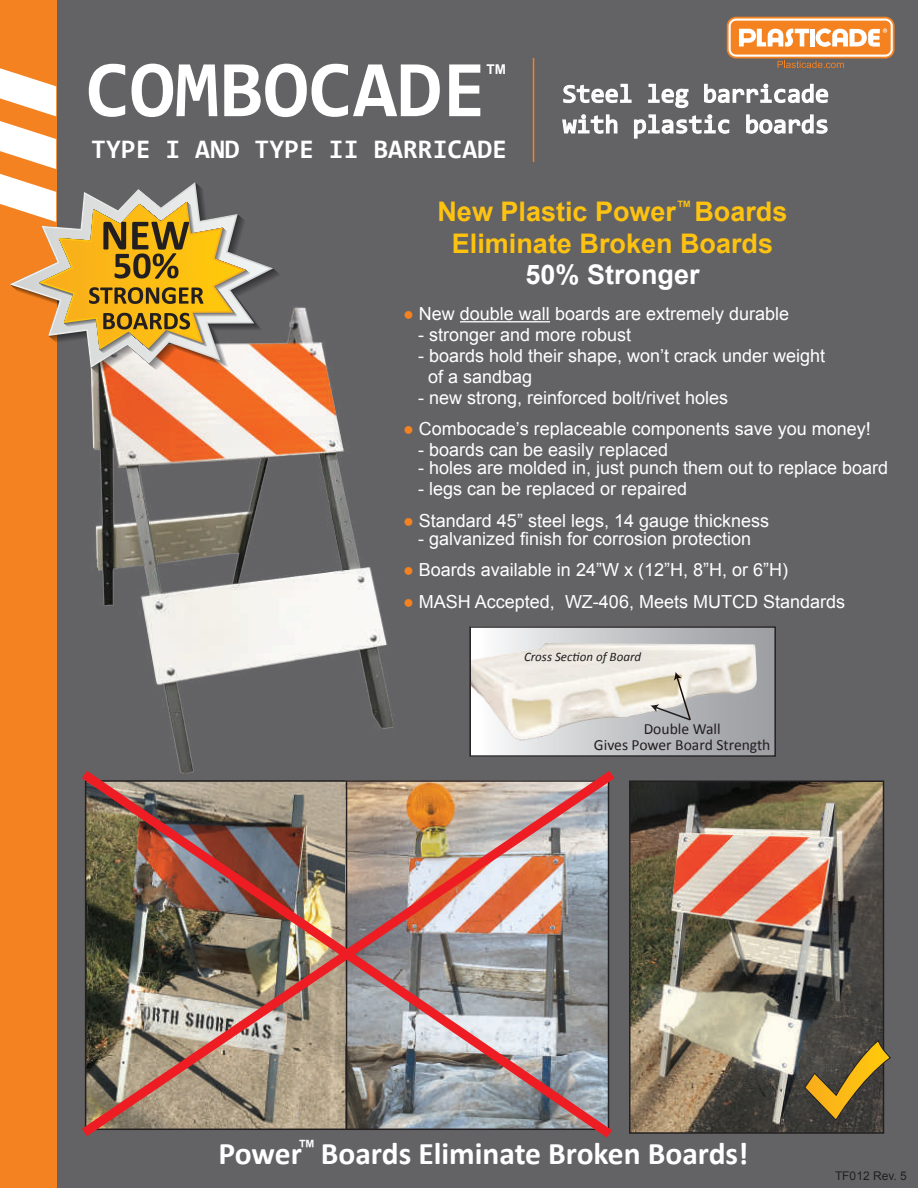
<style>
.page{position:relative;width:918px;height:1188px;background:#636366}
.page>*{position:absolute;margin:0;border:0;box-sizing:border-box;transform-origin:0 0}
.t1{font:700 81px "Consolas";color:#fff}
.t2{font:700 31.5px "Calibri";color:#fff}
.t3{font:700 27px/31.5px "Arial";color:#fec210;text-align:center}
.t4{font:700 27px "Consolas";color:#fff}
.t5{font:700 27px "Arial";color:#fff}
.t6{font:25.5px/30.6px "Consolas";color:#fff}
.t7{font:18px/21px "Arial";color:#fff}
.t8{font:15.6px/15.6px "Calibri";color:#231f20;text-align:center}
.t9{font:700 13.5px "Arial";color:#fff}
.t10{font:italic 13.05px "Calibri";color:#231f20}
.t11{font:12px "Arial";color:#231f20}
.s1{color:#f58220}
</style>
<div class="page">
<div style="left:0;top:0;width:56px;height:1188px;background:#f58220"></div>
<hr style="left:533px;top:58px;width:1px;height:104px;background:#f58220">
<svg style="left:562px;top:83px;width:267px;height:56px"></svg>
<svg style="left:778px;top:61px;width:66px;height:7px"></svg>
<svg style="left:728px;top:18px;width:166px;height:40px"></svg>
<div style="left:727px;top:17px;width:168px;height:41px;border:2px solid #f58220;border-radius:8px"></div>
<div style="left:731px;top:21px;width:160px;height:34px;background:#f58220;border-radius:5px"></div>
<div style="left:810px;top:29px;width:5px;height:17px;background:#fff"></div>
<svg style="left:739px;top:29px;width:70px;height:18px"></svg>
<svg style="left:816px;top:28px;width:71px;height:19px"></svg>
<hr style="left:460px;top:321px;width:90px;height:1px;background:#fff">
<div style="left:470px;top:627px;width:306px;height:129px;background:linear-gradient(to right,#fafbfb,#95979b)"></div>
<img style="left:472px;top:643px;width:284px;height:98px">
<div style="left:469px;top:626px;width:307px;height:131px;border:2px solid #231f20"></div>
<svg style="left:651px;top:672px;width:41px;height:50px;background:#c9c3b7"></svg>
<img style="left:91px;top:307px;width:303px;height:455px">
<svg style="left:56px;top:267px;width:217px;height:101px"></svg>
<svg style="left:56px;top:260px;width:213px;height:105px"></svg>
<svg style="left:0;top:68px;width:250px;height:285px"></svg>
<img style="left:632px;top:783px;width:249px;height:348px">
<div style="left:629px;top:780px;width:255px;height:354px;border:2px solid #231f20"></div>
<svg style="left:804px;top:1036px;width:87px;height:85px;background:#716036"></svg>
<img style="left:82px;top:762px;width:533px;height:376px">
<h1 class="t1" style="left:86px;top:38px;width:402px">COMBOCADE</h1>
<h3 class="t4" style="left:91px;top:132px;width:417px">TYPE I AND TYPE II BARRICADE</h3>
<p class="t9" style="left:486px;top:60px;width:21px">TM</p>
<h3 class="t6" style="left:563px;top:78px;width:268px">Steel leg barricade with plastic boards</h3>
<h3 class="t3" style="left:437px;top:197px;width:351px">New Plastic Power<sup>™</sup> Boards<br>Eliminate Broken Boards</h3>
<h3 class="t5" style="left:525px;top:257px;width:176px">50% Stronger</h3>
<p class="t7" style="left:403px;top:303px;width:388px"><span class="s1">●</span> New double wall boards are extremely durable</p>
<p class="t7" style="left:418px;top:324px;width:215px">- stronger and more robust</p>
<p class="t7" style="left:428px;top:345px;width:399px;text-indent:-10px">- boards hold their shape, won’t crack under weight of a sandbag</p>
<p class="t7" style="left:418px;top:387px;width:312px">- new strong, reinforced bolt/rivet holes</p>
<p class="t7" style="left:403px;top:419px;width:469px"><span class="s1">●</span> Combocade’s replaceable components save you money!</p>
<p class="t7" style="left:418px;top:440px;width:252px">- boards can be easily replaced</p>
<p class="t7" style="left:418px;top:458px;width:472px">- holes are molded in, just punch them out to replace board</p>
<p class="t7" style="left:418px;top:479px;width:271px">- legs can be replaced or repaired</p>
<p class="t7" style="left:403px;top:510px;width:368px"><span class="s1">●</span> Standard 45” steel legs, 14 gauge thickness</p>
<p class="t7" style="left:418px;top:528px;width:335px">- galvanized finish for corrosion protection</p>
<p class="t7" style="left:403px;top:560px;width:386px"><span class="s1">●</span> Boards available in 24”W x (12”H, 8”H, or 6”H)</p>
<p class="t7" style="left:403px;top:591px;width:444px"><span class="s1">●</span> MASH Accepted, WZ-406, Meets MUTCD Standards</p>
<p class="t10" style="left:524px;top:647px;width:119px">Cross Section of Board</p>
<p class="t8" style="left:594px;top:721px;width:178px">Double Wall<br>Gives Power Board Strength</p>
<h2 class="t2" style="left:219px;top:1133px;width:531px">Power<sup>™</sup> Boards Eliminate Broken Boards!</h2>
<p class="t11" style="left:835px;top:1168px;width:73px">TF012 Rev. 5</p>
</div>
